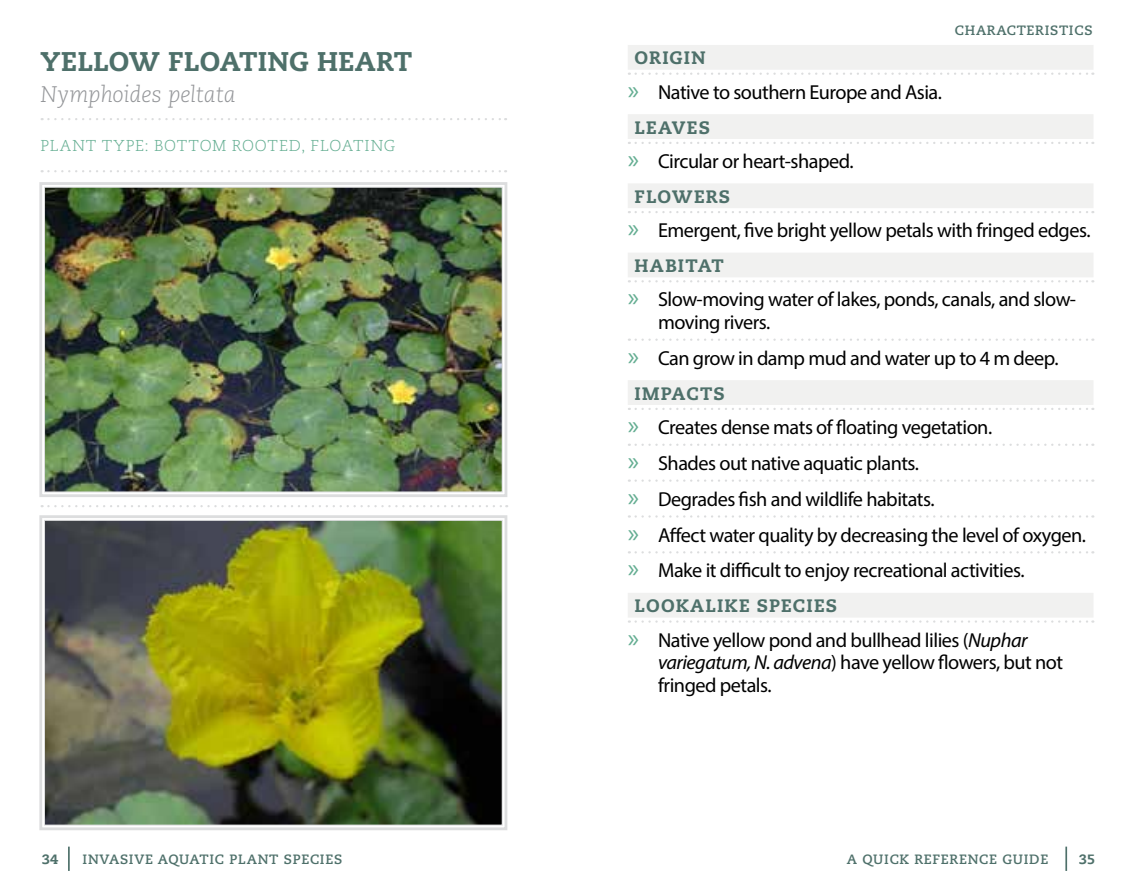
<style>
.page{position:relative;width:1134px;height:891px;background:#fff}
.page>*{position:absolute;margin:0;border:0;box-sizing:border-box;transform-origin:0 0}
.t1{font:800 27px "Caecilia LT Std";letter-spacing:.01em;color:#4e706a}
.t2{font:italic 300 22.5px "Caecilia LT Std";letter-spacing:-.005em;color:#939598}
.t3{font:20.25px/35.8px "Myriad Pro";letter-spacing:-.025em;color:#000}
.t4{font:800 18px "Caecilia LT Std";letter-spacing:.065em;color:#4e706a}
.t5{font:300 15.75px "Caecilia LT Std";letter-spacing:.05em;color:#63ad91}
.t6{font:700 13.5px "Caecilia LT Std";letter-spacing:.05em;color:#4e706a}
.t7{font:800 13.5px "Caecilia LT Std";color:#4e706a}
.s1{font-size:27px;color:#63ad91}
.s2{font-style:italic}
</style>
<div class="page">
<hr style="left:68px;top:847px;width:2px;height:24px;background:#4e706a">
<hr style="left:1065px;top:847px;width:2px;height:24px;background:#4e706a">
<svg style="left:39px;top:515px;width:469px;height:315px"></svg>
<img style="left:44px;top:519px;width:459px;height:307px">
<svg style="left:39px;top:182px;width:469px;height:315px"></svg>
<img style="left:44px;top:186px;width:459px;height:307px">
<svg style="left:42px;top:505px;width:465px;height:2px"></svg>
<svg style="left:42px;top:118px;width:464px;height:2px"></svg>
<svg style="left:42px;top:170px;width:464px;height:2px"></svg>
<div style="left:628px;top:45px;width:466px;height:25px;background:#f1f1f0"></div>
<svg style="left:636px;top:73px;width:457px;height:2px"></svg>
<div style="left:628px;top:114px;width:466px;height:25px;background:#f1f1f0"></div>
<svg style="left:636px;top:142px;width:457px;height:2px"></svg>
<div style="left:628px;top:183px;width:466px;height:25px;background:#f1f1f0"></div>
<svg style="left:636px;top:211px;width:457px;height:2px"></svg>
<div style="left:628px;top:253px;width:466px;height:24px;background:#f1f1f0"></div>
<svg style="left:636px;top:280px;width:457px;height:2px"></svg>
<svg style="left:636px;top:339px;width:457px;height:2px"></svg>
<div style="left:628px;top:380px;width:466px;height:25px;background:#f1f1f0"></div>
<svg style="left:636px;top:408px;width:457px;height:2px"></svg>
<svg style="left:636px;top:444px;width:457px;height:2px"></svg>
<svg style="left:636px;top:480px;width:457px;height:2px"></svg>
<svg style="left:636px;top:515px;width:457px;height:3px"></svg>
<svg style="left:636px;top:551px;width:457px;height:2px"></svg>
<div style="left:628px;top:593px;width:466px;height:25px;background:#f1f1f0"></div>
<svg style="left:636px;top:620px;width:457px;height:3px"></svg>
<h1 class="t1" style="left:40px;top:45px;width:373px">YELLOW FLOATING HEART</h1>
<p class="t2" style="left:40px;top:82px;width:197px">Nymphoides peltata</p>
<p class="t5" style="left:40px;top:137px;width:356px">PLANT TYPE: BOTTOM ROOTED, FLOATING</p>
<p class="t6" style="left:955px;top:22px;width:139px">CHARACTERISTICS</p>
<p class="t4" style="left:635px;top:47px;width:73px">ORIGIN</p>
<p class="t3" style="left:628px;top:74px;width:316px"><span class="s1">»</span> Native to southern Europe and Asia.</p>
<p class="t4" style="left:635px;top:116px;width:77px">LEAVES</p>
<p class="t3" style="left:628px;top:143px;width:227px"><span class="s1">»</span> Circular or heart-shaped.</p>
<p class="t4" style="left:635px;top:185px;width:97px">FLOWERS</p>
<p class="t3" style="left:628px;top:212px;width:464px"><span class="s1">»</span> Emergent, five bright yellow petals with fringed edges.</p>
<p class="t4" style="left:635px;top:255px;width:91px">HABITAT</p>
<p class="t3" style="left:658px;top:288px;width:420px;line-height:22.5px;text-indent:-30px"><span class="s1">»</span> Slow-moving water of lakes, ponds, canals, and slow&shy;moving rivers.</p>
<p class="t3" style="left:628px;top:340px;width:432px"><span class="s1">»</span> Can grow in damp mud and water up to 4 m deep.</p>
<p class="t4" style="left:635px;top:382px;width:92px">IMPACTS</p>
<p class="t3" style="left:628px;top:409px;width:460px"><span class="s1">»</span> Creates dense mats of floating vegetation.<br><span class="s1">»</span> Shades out native aquatic plants.<br><span class="s1">»</span> Degrades fish and wildlife habitats.<br><span class="s1">»</span> Affect water quality by decreasing the level of oxygen. <span class="s1">»</span> Make it difficult to enjoy recreational activities.</p>
<p class="t4" style="left:635px;top:595px;width:204px">LOOKALIKE SPECIES</p>
<p class="t3" style="left:658px;top:628px;width:407px;line-height:22.5px;text-indent:-30px"><span class="s1">»</span> Native yellow pond and bullhead lilies (<span class="s2">Nuphar variegatum, N. advena</span>) have yellow flowers, but not fringed petals.</p>
<p class="t7" style="left:42px;top:850px;width:17px">34</p>
<p class="t6" style="left:83px;top:851px;width:261px">INVASIVE AQUATIC PLANT SPECIES</p>
<p class="t6" style="left:847px;top:851px;width:203px">A QUICK REFERENCE GUIDE</p>
<p class="t7" style="left:1079px;top:850px;width:17px">35</p>
</div>
